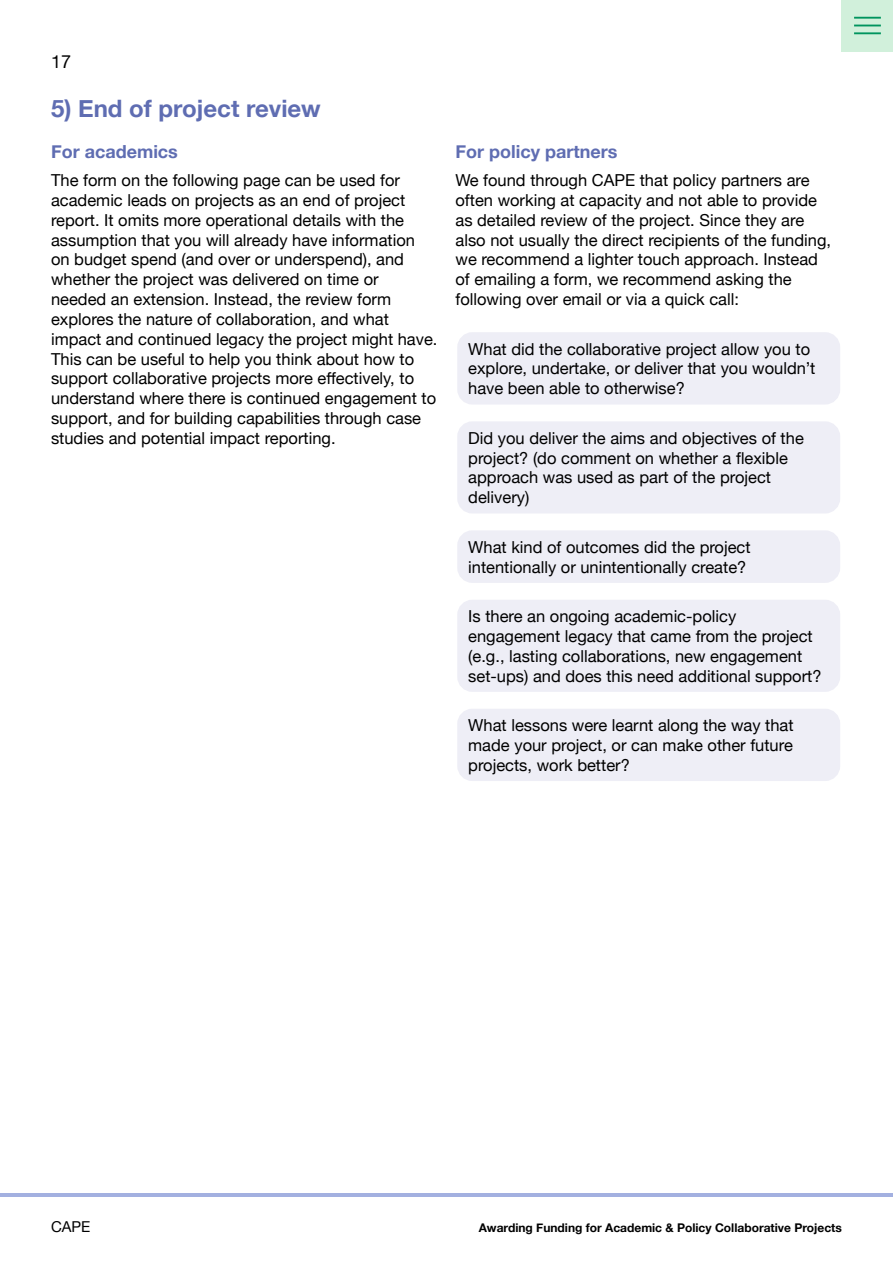
<style>
.page{position:relative;width:893px;height:1263px;background:#fff}
.page>*{position:absolute;margin:0;border:0;box-sizing:border-box;transform-origin:0 0}
.t1{font:700 24px "Helvetica Neue";color:#5f6db2}
.t2{font:700 18px "Helvetica Neue";color:#5f6db2}
.t3{font:18px "Helvetica Neue";color:#000}
.t4{font:16.5px/19.8px "Helvetica Neue";color:#000}
.t5{font:15px "Helvetica Neue";color:#000}
.t6{font:700 12px "Helvetica Neue";color:#000}
</style>
<div class="page">
<div style="left:468px;top:343px;width:361px;height:50px;background:#eeeef6"></div>
<div style="left:457px;top:332px;width:383px;height:72px;border:14px solid #eeeef6;border-radius:9px"></div>
<div style="left:468px;top:432px;width:361px;height:70px;background:#eeeef6"></div>
<div style="left:457px;top:421px;width:383px;height:92px;border:14px solid #eeeef6;border-radius:9px"></div>
<div style="left:468px;top:541px;width:361px;height:31px;background:#eeeef6"></div>
<div style="left:457px;top:530px;width:383px;height:53px;border:14px solid #eeeef6;border-radius:9px"></div>
<div style="left:468px;top:611px;width:361px;height:70px;background:#eeeef6"></div>
<div style="left:457px;top:600px;width:383px;height:92px;border:14px solid #eeeef6;border-radius:9px"></div>
<div style="left:468px;top:720px;width:361px;height:50px;background:#eeeef6"></div>
<div style="left:457px;top:709px;width:383px;height:72px;border:14px solid #eeeef6;border-radius:9px"></div>
<hr style="left:0;top:1193px;width:893px;height:3px;background:#a3b0e0">
<div style="left:842px;top:0;width:51px;height:51px;background:#d1f0db"></div>
<hr style="left:854px;top:17px;width:27px;height:2px;background:#00945e">
<svg style="left:854px;top:25px;width:27px;height:1px"></svg>
<hr style="left:854px;top:32px;width:27px;height:2px;background:#00945e">
<p class="t3" style="left:51px;top:49px;width:22px">17</p>
<h1 class="t1" style="left:51px;top:90px;width:271px">5) End of project review</h1>
<p class="t2" style="left:51px;top:137px;width:128px">For academics</p>
<p class="t4" style="left:51px;top:171px;width:388px">The form on the following page can be used for academic leads on projects as an end of project report. It omits more operational details with the assumption that you will already have information on budget spend (and over or underspend), and whether the project was delivered on time or needed an extension. Instead, the review form explores the nature of collaboration, and what impact and continued legacy the project might have.<br>This can be useful to help you think about how to support collaborative projects more effectively, to understand where there is continued engagement to support, and for building capabilities through case studies and potential impact reporting.</p>
<p class="t2" style="left:455px;top:137px;width:163px">For policy partners</p>
<p class="t4" style="left:455px;top:171px;width:377px">We found through CAPE that policy partners are often working at capacity and not able to provide as detailed review of the project. Since they are also not usually the direct recipients of the funding, we recommend a lighter touch approach. Instead of emailing a form, we recommend asking the following over email or via a quick call:</p>
<p class="t4" style="left:468px;top:340px;width:349px">What did the collaborative project allow you to explore, undertake, or deliver that you wouldn’t have been able to otherwise?</p>
<p class="t4" style="left:468px;top:429px;width:337px">Did you deliver the aims and objectives of the project? (do comment on whether a flexible approach was used as part of the project delivery)</p>
<p class="t4" style="left:468px;top:538px;width:284px">What kind of outcomes did the project intentionally or unintentionally create?</p>
<p class="t4" style="left:468px;top:607px;width:355px">Is there an ongoing academic-policy engagement legacy that came from the project (e.g., lasting collaborations, new engagement set-ups) and does this need additional support?</p>
<p class="t4" style="left:468px;top:716px;width:327px;text-align:justify">What lessons were learnt along the way that made your project, or can make other future projects, work better?</p>
<p class="t5" style="left:51px;top:1216px;width:41px">CAPE</p>
<p class="t6" style="left:479px;top:1218px;width:365px">Awarding Funding for Academic &amp; Policy Collaborative Projects</p>
</div>
